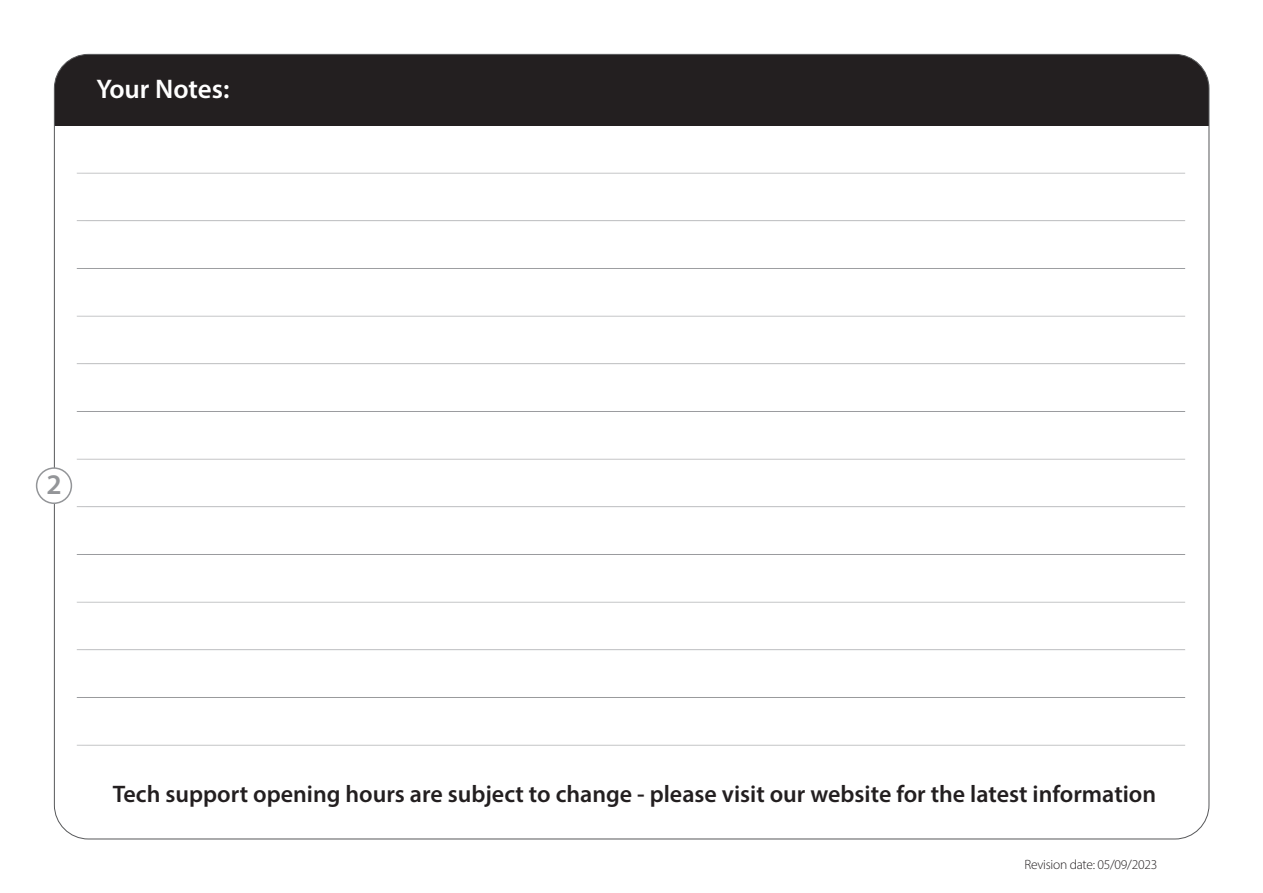
<style>
.page{position:relative;width:1263px;height:893px;background:#fff}
.page>*{position:absolute;margin:0;border:0;box-sizing:border-box;transform-origin:0 0}
.t1{font:600 28.5px "Myriad Pro";color:#939598}
.t2{font:600 27px "Myriad Pro";color:#fff}
.t3{font:600 24px "Myriad Pro";color:#231f20}
.t4{font:300 13.5px "Myriad Pro";letter-spacing:-.02em;color:#231f20}
</style>
<div class="page">
<div style="left:54px;top:54px;width:1155px;height:72px;background:#231f20"></div>
<div style="left:36px;top:467px;width:36px;height:37px;border:2px solid #939598;border-radius:50%"></div>
<hr style="left:76px;top:171px;width:1110px;height:3px;background:#231f20;opacity:.51">
<hr style="left:76px;top:218px;width:1110px;height:3px;background:#231f20;opacity:.51">
<hr style="left:76px;top:266px;width:1110px;height:3px;background:#231f20;opacity:.51">
<hr style="left:76px;top:314px;width:1110px;height:3px;background:#231f20;opacity:.51">
<hr style="left:76px;top:361px;width:1110px;height:3px;background:#231f20;opacity:.51">
<hr style="left:76px;top:409px;width:1110px;height:3px;background:#231f20;opacity:.51">
<hr style="left:76px;top:457px;width:1110px;height:3px;background:#231f20;opacity:.51">
<hr style="left:76px;top:504px;width:1110px;height:3px;background:#231f20;opacity:.51">
<hr style="left:76px;top:552px;width:1110px;height:3px;background:#231f20;opacity:.51">
<hr style="left:76px;top:600px;width:1110px;height:3px;background:#231f20;opacity:.51">
<hr style="left:76px;top:647px;width:1110px;height:3px;background:#231f20;opacity:.51">
<hr style="left:76px;top:695px;width:1110px;height:3px;background:#231f20;opacity:.51">
<hr style="left:76px;top:743px;width:1110px;height:3px;background:#231f20;opacity:.51">
<p class="t2" style="left:96px;top:72px;width:135px">Your Notes:</p>
<p class="t1" style="left:46px;top:466px;width:17px">2</p>
<p class="t3" style="left:113px;top:778px;width:1045px">Tech support opening hours are subject to change - please visit our website for the latest information</p>
<p class="t4" style="left:1024px;top:856px;width:134px">Revision date: 05/09/2023</p>
</div>
